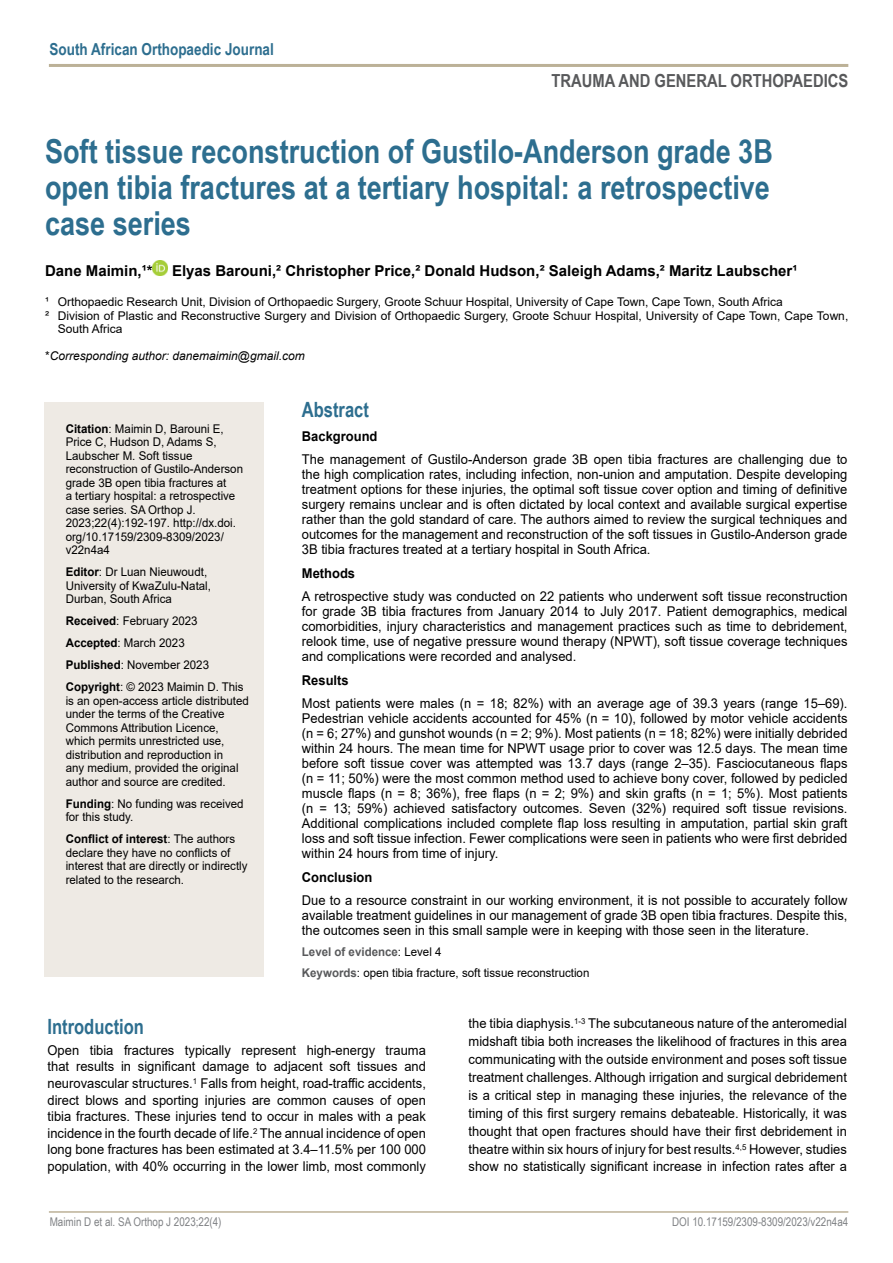
<style>
.page{position:relative;width:893px;height:1263px;background:#fff}
.page>*{position:absolute;margin:0;border:0;box-sizing:border-box;transform-origin:0 0}
.t1{font:700 33px/36px "Arial Narrow";color:#2d6e8f;text-align:justify}
.t2{font:700 21px "Arial Narrow";color:#2d6e8f;scale:.96 1}
.t3{font:700 18px "Arial Narrow";color:#58595b}
.t4{font:700 16.5px "Arial Narrow";color:#2d6e8f}
.t5{font:700 15px "Arial";color:#000}
.t6{font:13.5px/15px "Arial";color:#000;text-align:justify;scale:.96 1}
.t7{font:700 13.5px "Arial";color:#000;scale:.96 1}
.t8{font:12px/13.5px "Arial";color:#000;scale:.96 1}
.t9{font:12px "Arial";color:#000}
.t10{font:12px "Arial Narrow";color:#808285}
.t11{font:italic 12px "Arial";color:#000}
.s1{font-style:normal}
.s2{font-weight:700}
.s3{font-weight:700;color:#58595b}
</style>
<div class="page">
<hr style="left:49px;top:1211px;width:799px;height:2px;background:#bcb197">
<hr style="left:49px;top:64px;width:799px;height:3px;background:#bcb197">
<div style="left:44px;top:403px;width:220px;height:574px;background:#eeeae4"></div>
<img style="left:153px;top:260px;width:15px;height:16px">
<p class="t4" style="left:50px;top:36px;width:226px">South African Orthopaedic Journal</p>
<h3 class="t3" style="left:551px;top:67px;width:298px">TRAUMA AND GENERAL ORTHOPAEDICS</h3>
<h1 class="t1" style="left:45px;top:132px;width:729px">Soft tissue reconstruction of Gustilo-Anderson grade 3B open tibia fractures at a tertiary hospital: a retrospective case series</h1>
<p class="t5" style="left:45px;top:260px;width:109px">Dane Maimin,¹*</p>
<p class="t5" style="left:172px;top:260px;width:627px">Elyas Barouni,² Christopher Price,² Donald Hudson,² Saleigh Adams,² Maritz Laubscher¹</p>
<p class="t9" style="left:45px;top:294px;width:739px">¹ Orthopaedic Research Unit, Division of Orthopaedic Surgery, Groote Schuur Hospital, University of Cape Town, Cape Town, South Africa</p>
<p class="t9" style="left:45px;top:307px;width:805px">² Division of Plastic and Reconstructive Surgery and Division of Orthopaedic Surgery, Groote Schuur Hospital, University of Cape Town, Cape Town,</p>
<p class="t9" style="left:58px;top:321px;width:66px">South Africa</p>
<p class="t11" style="left:45px;top:348px;width:261px"><span class="s1">*</span>Corresponding author: danemaimin@gmail.com</p>
<p class="t8" style="left:66px;top:422px;width:186px"><span class="s2">Citation</span>: Maimin D, Barouni E,<br>Price C, Hudson D, Adams S,<br>Laubscher M. Soft tissue reconstruction of Gustilo-Anderson grade 3B open tibia fractures at<br>a tertiary hospital: a retrospective case series. SA Orthop J.<br>2023;22(4):192-197. http://dx.doi. org/10.17159/2309-8309/2023/ v22n4a4</p>
<p class="t8" style="left:66px;top:565px;width:153px"><span class="s2">Editor</span>: Dr Luan Nieuwoudt,<br>University of KwaZulu-Natal,<br>Durban, South Africa</p>
<p class="t8" style="left:66px;top:610px;width:187px;line-height:22px"><span class="s2">Received</span>: February 2023<br><span class="s2">Accepted</span>: March 2023<br><span class="s2">Published</span>: November 2023<br><span class="s2">Copyright</span>: © 2023 Maimin D. This</p>
<p class="t8" style="left:66px;top:694px;width:192px">is an open-access article distributed under the terms of the Creative Commons Attribution Licence, which permits unrestricted use, distribution and reproduction in<br>any medium, provided the original author and source are credited.</p>
<p class="t8" style="left:66px;top:797px;width:187px"><span class="s2">Funding</span>: No funding was received for this study.</p>
<p class="t8" style="left:66px;top:832px;width:191px"><span class="s2">Conflict of interest</span>: The authors declare they have no conflicts of interest that are directly or indirectly related to the research.</p>
<h2 class="t2" style="left:302px;top:394px;width:71px">Abstract</h2>
<p class="t7" style="left:302px;top:427px;width:80px">Background</p>
<p class="t6" style="left:302px;top:452px;width:570px">The management of Gustilo-Anderson grade 3B open tibia fractures are challenging due to the high complication rates, including infection, non-union and amputation. Despite developing treatment options for these injuries, the optimal soft tissue cover option and timing of definitive surgery remains unclear and is often dictated by local context and available surgical expertise rather than the gold standard of care. The authors aimed to review the surgical techniques and outcomes for the management and reconstruction of the soft tissues in Gustilo-Anderson grade 3B tibia fractures treated at a tertiary hospital in South Africa.</p>
<p class="t7" style="left:302px;top:564px;width:57px">Methods</p>
<p class="t6" style="left:302px;top:589px;width:570px">A retrospective study was conducted on 22 patients who underwent soft tissue reconstruction for grade 3B tibia fractures from January 2014 to July 2017. Patient demographics, medical comorbidities, injury characteristics and management practices such as time to debridement, relook time, use of negative pressure wound therapy (NPWT), soft tissue coverage techniques and complications were recorded and analysed.</p>
<p class="t7" style="left:302px;top:671px;width:50px">Results</p>
<p class="t6" style="left:302px;top:696px;width:570px">Most patients were males (n = 18; 82%) with an average age of 39.3 years (range 15–69).<br>Pedestrian vehicle accidents accounted for 45% (n = 10), followed by motor vehicle accidents (n = 6; 27%) and gunshot wounds (n = 2; 9%). Most patients (n = 18; 82%) were initially debrided within 24 hours. The mean time for NPWT usage prior to cover was 12.5 days. The mean time before soft tissue cover was attempted was 13.7 days (range 2–35). Fasciocutaneous flaps (n = 11; 50%) were the most common method used to achieve bony cover, followed by pedicled muscle flaps (n = 8; 36%), free flaps (n = 2; 9%) and skin grafts (n = 1; 5%). Most patients (n = 13; 59%) achieved satisfactory outcomes. Seven (32%) required soft tissue revisions.<br>Additional complications included complete flap loss resulting in amputation, partial skin graft loss and soft tissue infection. Fewer complications were seen in patients who were first debrided within 24 hours from time of injury.</p>
<p class="t7" style="left:302px;top:868px;width:75px">Conclusion</p>
<p class="t6" style="left:302px;top:893px;width:570px">Due to a resource constraint in our working environment, it is not possible to accurately follow available treatment guidelines in our management of grade 3B open tibia fractures. Despite this, the outcomes seen in this small sample were in keeping with those seen in the literature.</p>
<p class="t8" style="left:302px;top:941px;width:301px;line-height:20.7px"><span class="s3">Level of evidence</span>: Level 4<br><span class="s3">Keywords</span>: open tibia fracture, soft tissue reconstruction</p>
<h2 class="t2" style="left:48px;top:1010px;width:102px">Introduction</h2>
<p class="t6" style="left:48px;top:1041px;width:396px;line-height:16.6px">Open tibia fractures typically represent high-energy trauma that results in significant damage to adjacent soft tissues and neurovascular structures.<sup>1</sup> Falls from height, road-traffic accidents, direct blows and sporting injuries are common causes of open tibia fractures. These injuries tend to occur in males with a peak incidence in the fourth decade of life.<sup>2</sup> The annual incidence of open long bone fractures has been estimated at 3.4–11.5% per 100 000 population, with 40% occurring in the lower limb, most commonly</p>
<p class="t6" style="left:469px;top:1014px;width:396px;line-height:17.9px">the tibia diaphysis.<sup>1-3</sup> The subcutaneous nature of the anteromedial midshaft tibia both increases the likelihood of fractures in this area communicating with the outside environment and poses soft tissue treatment challenges. Although irrigation and surgical debridement is a critical step in managing these injuries, the relevance of the timing of this first surgery remains debateable. Historically, it was thought that open fractures should have their first debridement in theatre within six hours of injury for best results.<sup>4,5</sup> However, studies show no statistically significant increase in infection rates after a</p>
<p class="t10" style="left:50px;top:1213px;width:173px">Maimin D et al. SA Orthop J 2023;22(4)</p>
<p class="t10" style="left:672px;top:1213px;width:178px">DOI 10.17159/2309-8309/2023/v22n4a4</p>
</div>
